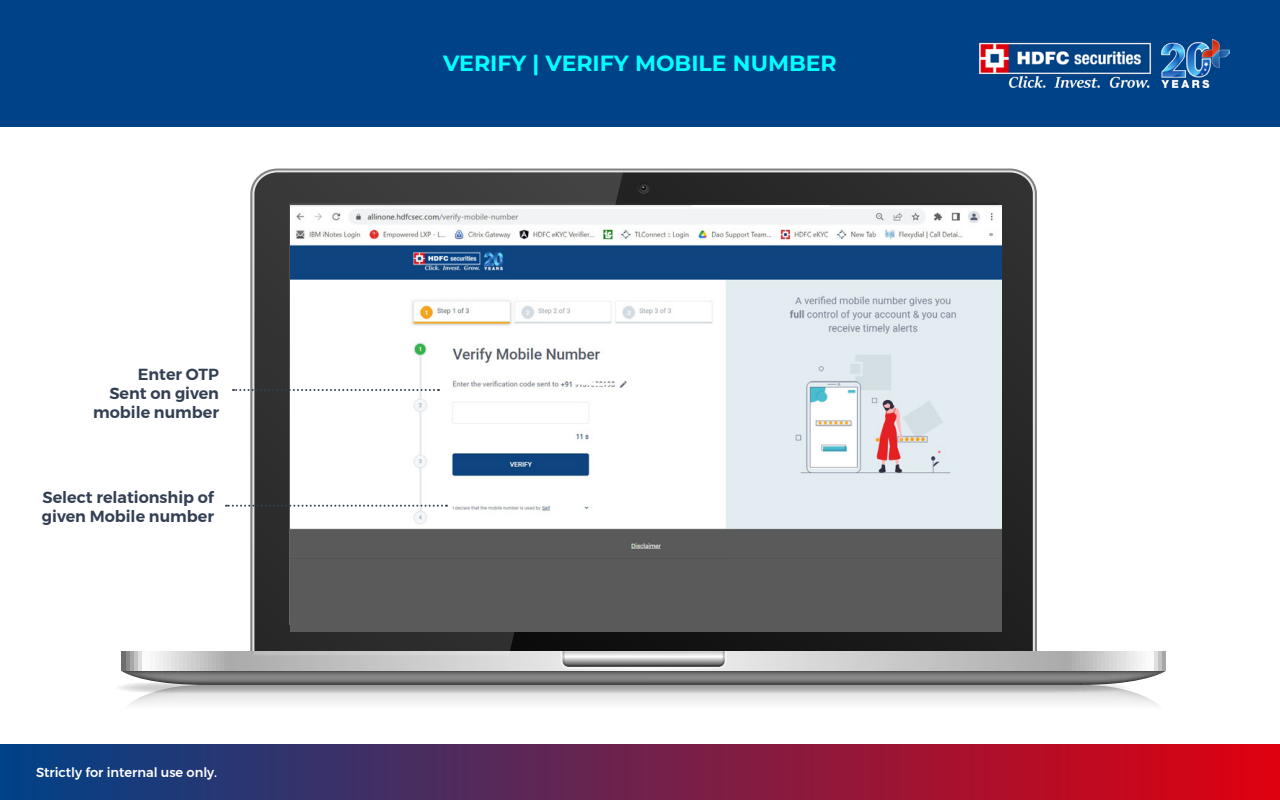
<style>
.page{position:relative;width:1280px;height:800px;background:#fff}
.page>*{position:absolute;margin:0;border:0;box-sizing:border-box;transform-origin:0 0}
.t1{font:700 22px "Montserrat";color:#0ff}
.t2{font:600 16px/19.2px "Montserrat";color:#334054;text-align:right}
.t3{font:500 13px "Montserrat";color:#fff}
</style>
<div class="page">
<div style="left:0;top:0;width:1280px;height:127px;background:#004288"></div>
<img style="left:980px;top:39px;width:250px;height:49px">
<div style="left:0;top:744px;width:1280px;height:56px;background:linear-gradient(to right,#004288,#e0010f)"></div>
<svg style="left:623px;top:172px;width:410px;height:479px;background:#272727"></svg>
<svg style="left:119px;top:651px;width:1047px;height:54px"></svg>
<svg style="left:637px;top:182px;width:13px;height:12px"></svg>
<svg style="left:254px;top:172px;width:369px;height:483px;background:#3b3b3b"></svg>
<div style="left:290px;top:205px;width:712px;height:427px;background:#5a5a5a"></div>
<img style="left:290px;top:205px;width:712px;height:344px">
<svg style="left:233px;top:389px;width:206px;height:2px"></svg>
<svg style="left:226px;top:505px;width:221px;height:2px"></svg>
<div style="left:535px;top:365px;width:51px;height:14px;background:#fff"></div>
<p class="t2" style="left:93px;top:365px;width:127px">Enter OTP<br>Sent on given mobile number</p>
<p class="t2" style="left:42px;top:488px;width:174px;text-align:left">Select relationship of given Mobile number</p>
<p class="t3" style="left:36px;top:762px;width:183px">Strictly for internal use only.</p>
<h1 class="t1" style="left:443px;top:49px;width:395px">VERIFY | VERIFY MOBILE NUMBER</h1>
</div>
